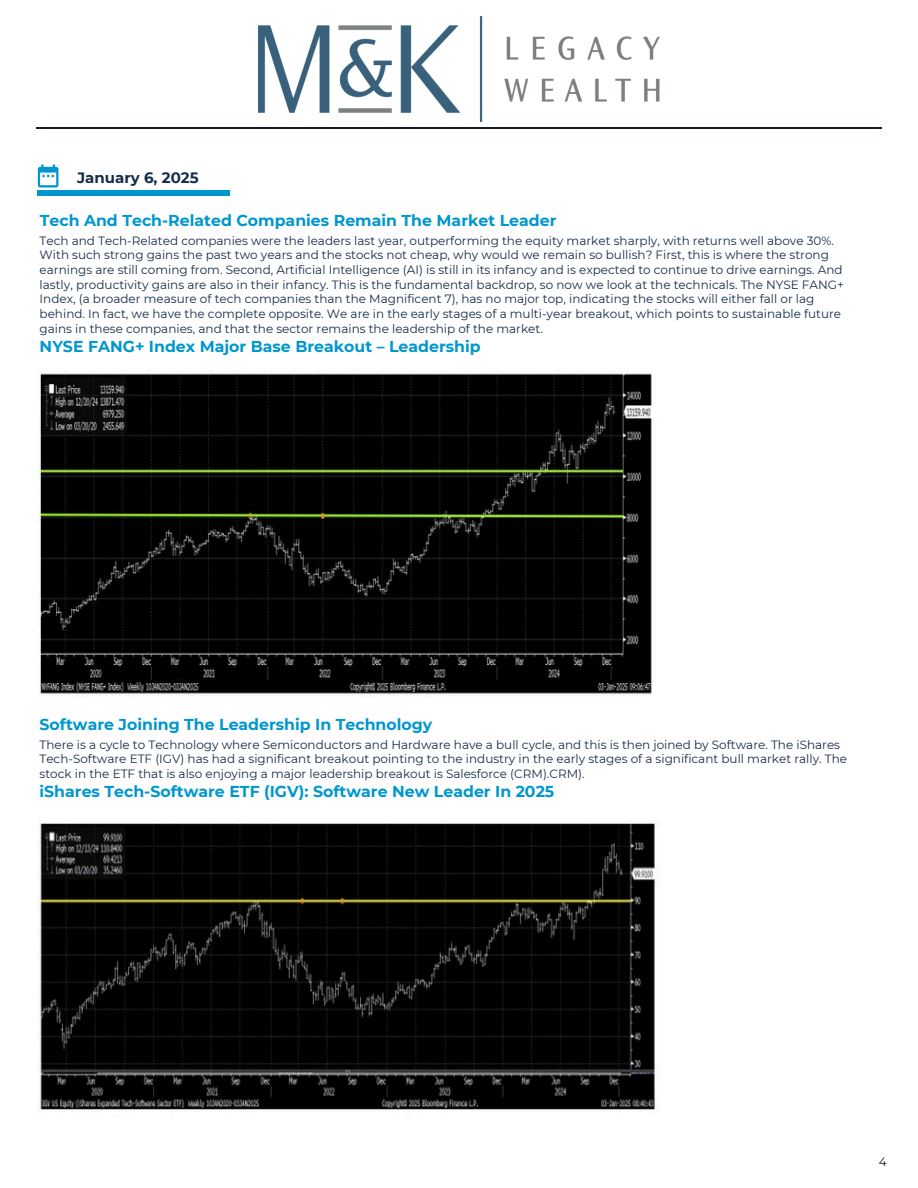
<style>
.page{position:relative;width:918px;height:1188px;background:#fff}
.page>*{position:absolute;margin:0;border:0;box-sizing:border-box;transform-origin:0 0}
.t1{font:700 15.75px "Montserrat";color:#0097ce}
.t2{font:700 15px "Montserrat";color:#162d4a}
.t3{font:12px/14.7px "Montserrat";color:#152d4a}
.t4{font:12px "Montserrat";color:#00182f}
</style>
<div class="page">
<svg style="left:38px;top:165px;width:21px;height:23px"></svg>
<hr style="left:38px;top:191px;width:192px;height:4px;background:#0097ce">
<hr style="left:36px;top:127px;width:846px;height:2px;background:#121b2e">
<img style="left:37px;top:373px;width:615px;height:323px">
<img style="left:39px;top:821px;width:616px;height:289px">
<img style="left:259px;top:17px;width:400px;height:105px">
<p class="t2" style="left:77px;top:168px;width:123px">January 6, 2025</p>
<h1 class="t1" style="left:40px;top:211px;width:518px">Tech And Tech-Related Companies Remain The Market Leader</h1>
<p class="t3" style="left:40px;top:233px;width:806px">Tech and Tech-Related companies were the leaders last year, outperforming the equity market sharply, with returns well above 30%.<br>With such strong gains the past two years and the stocks not cheap, why would we remain so bullish? First, this is where the strong earnings are still coming from. Second, Artificial Intelligence (AI) is still in its infancy and is expected to continue to drive earnings. And lastly, productivity gains are also in their infancy. This is the fundamental backdrop, so now we look at the technicals. The NYSE FANG+ Index, (a broader measure of tech companies than the Magnificent 7), has no major top, indicating the stocks will either fall or lag behind. In fact, we have the complete opposite. We are in the early stages of a multi-year breakout, which points to sustainable future gains in these companies, and that the sector remains the leadership of the market.</p>
<h1 class="t1" style="left:40px;top:336px;width:443px">NYSE FANG+ Index Major Base Breakout – Leadership</h1>
<p class="t1" style="left:40px;top:715px;width:394px">Software Joining The Leadership In Technology</p>
<h1 class="t3" style="left:40px;top:737px;width:809px">There is a cycle to Technology where Semiconductors and Hardware have a bull cycle, and this is then joined by Software. The iShares<br>Tech-Software ETF (IGV) has had a significant breakout pointing to the industry in the early stages of a significant bull market rally. The stock in the ETF that is also enjoying a major leadership breakout is Salesforce (CRM).CRM).</h1>
<p class="t1" style="left:40px;top:782px;width:516px">iShares Tech-Software ETF (IGV): Software New Leader In 2025</p>
<p class="t4" style="left:879px;top:1155px;width:9px">4</p>
</div>
